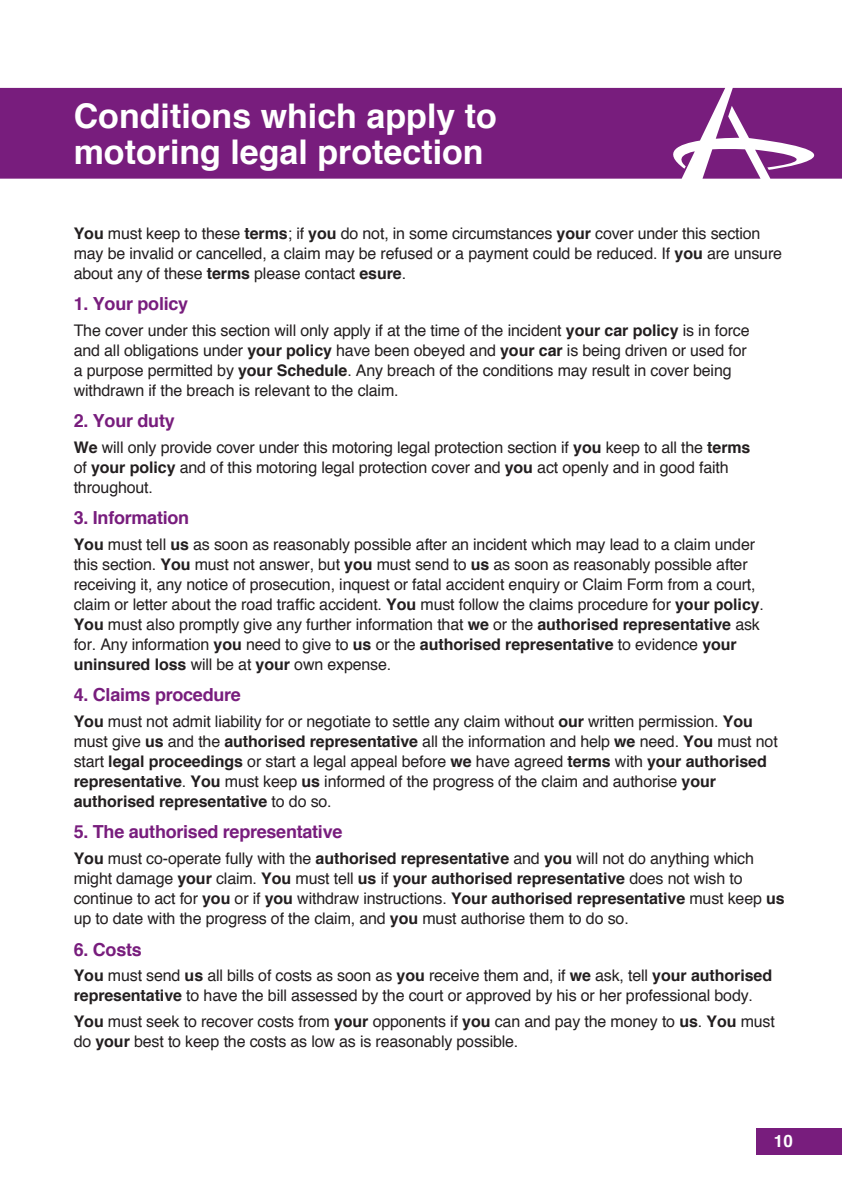
<style>
.page{position:relative;width:842px;height:1191px;background:#fff}
.page>*{position:absolute;margin:0;border:0;box-sizing:border-box;transform-origin:0 0}
.Section_Headings{font:700 34px/36px "Helvetica";color:#fff}
._02_Sub_Heading{font:700 18px "Helvetica";letter-spacing:-.015em;color:#781d7d}
.t1{font:700 17px "Helvetica";color:#fff}
._03_Body_Copy{font:16px/20px "Helvetica";letter-spacing:-.01em;color:#231f20}
.s1{font-weight:700}
</style>
<div class="page">
<div style="left:0;top:88px;width:702px;height:91px;background:#781d7d"></div>
<svg style="left:702px;top:88px;width:140px;height:91px"></svg>
<div style="left:757px;top:1128px;width:85px;height:27px;background:#781d7d"></div>
<p class="Section_Headings" style="left:74px;top:98px;width:425px">Conditions which apply to motoring legal protection</p>
<p class="_03_Body_Copy" style="left:74px;top:224px;width:710px"><span class="s1">You</span> must keep to these <span class="s1">terms</span>; if <span class="s1">you</span> do not, in some circumstances <span class="s1">your</span> cover under this section may be invalid or cancelled, a claim may be refused or a payment could be reduced. If <span class="s1">you</span> are unsure about any of these <span class="s1">terms</span> please contact <span class="s1">esure</span>.</p>
<p class="_02_Sub_Heading" style="left:74px;top:289px;width:116px">1. Your policy</p>
<p class="_03_Body_Copy" style="left:74px;top:321px;width:677px">The cover under this section will only apply if at the time of the incident <span class="s1">your car policy</span> is in force and all obligations under <span class="s1">your policy</span> have been obeyed and <span class="s1">your car</span> is being driven or used for a purpose permitted by <span class="s1">your Schedule</span>. Any breach of the conditions may result in cover being withdrawn if the breach is relevant to the claim.</p>
<p class="_02_Sub_Heading" style="left:74px;top:406px;width:103px">2. Your duty</p>
<p class="_03_Body_Copy" style="left:74px;top:438px;width:678px"><span class="s1">We</span> will only provide cover under this motoring legal protection section if <span class="s1">you</span> keep to all the <span class="s1">terms </span>of <span class="s1">your policy</span> and of this motoring legal protection cover and <span class="s1">you</span> act openly and in good faith throughout.</p>
<p class="_02_Sub_Heading" style="left:74px;top:503px;width:117px">3. Information</p>
<p class="_03_Body_Copy" style="left:74px;top:535px;width:692px"><span class="s1">You</span> must tell <span class="s1">us</span> as soon as reasonably possible after an incident which may lead to a claim under this section. <span class="s1">You</span> must not answer, but <span class="s1">you</span> must send to <span class="s1">us</span> as soon as reasonably possible after receiving it, any notice of prosecution, inquest or fatal accident enquiry or Claim Form from a court, claim or letter about the road traffic accident. <span class="s1">You</span> must follow the claims procedure for <span class="s1">your policy</span>.<br><span class="s1">You</span> must also promptly give any further information that <span class="s1">we</span> or the <span class="s1">authorised representative</span> ask for. Any information <span class="s1">you</span> need to give to <span class="s1">us</span> or the <span class="s1">authorised representative</span> to evidence <span class="s1">your uninsured loss</span> will be at <span class="s1">your</span> own expense.</p>
<p class="_02_Sub_Heading" style="left:74px;top:680px;width:169px">4. Claims procedure</p>
<p class="_03_Body_Copy" style="left:74px;top:712px;width:706px"><span class="s1">You</span> must not admit liability for or negotiate to settle any claim without <span class="s1">our</span> written permission. <span class="s1">You </span>must give <span class="s1">us</span> and the <span class="s1">authorised representative</span> all the information and help <span class="s1">we</span> need. <span class="s1">You</span> must not start <span class="s1">legal proceedings</span> or start a legal appeal before <span class="s1">we</span> have agreed <span class="s1">terms</span> with <span class="s1">your authorised representative</span>. <span class="s1">You</span> must keep <span class="s1">us</span> informed of the progress of the claim and authorise <span class="s1">your authorised representative</span> to do so.</p>
<p class="_02_Sub_Heading" style="left:74px;top:817px;width:270px">5. The authorised representative</p>
<p class="_03_Body_Copy" style="left:74px;top:849px;width:712px"><span class="s1">You</span> must co-operate fully with the <span class="s1">authorised representative</span> and <span class="s1">you</span> will not do anything which might damage <span class="s1">your</span> claim. <span class="s1">You</span> must tell <span class="s1">us</span> if <span class="s1">your authorised representative</span> does not wish to continue to act for <span class="s1">you</span> or if <span class="s1">you</span> withdraw instructions. <span class="s1">Your authorised representative</span> must keep <span class="s1">us </span>up to date with the progress of the claim, and <span class="s1">you</span> must authorise them to do so.</p>
<p class="_02_Sub_Heading" style="left:74px;top:934px;width:70px">6. Costs</p>
<p class="_03_Body_Copy" style="left:74px;top:966px;width:700px"><span class="s1">You</span> must send <span class="s1">us</span> all bills of costs as soon as <span class="s1">you</span> receive them and, if <span class="s1">we</span> ask, tell <span class="s1">your authorised representative</span> to have the bill assessed by the court or approved by his or her professional body.</p>
<p class="_03_Body_Copy" style="left:74px;top:1011px;width:703px"><span class="s1">You</span> must seek to recover costs from <span class="s1">your</span> opponents if <span class="s1">you</span> can and pay the money to <span class="s1">us</span>. <span class="s1">You</span> must do <span class="s1">your</span> best to keep the costs as low as is reasonably possible.</p>
<p class="t1" style="left:774px;top:1127px;width:20px">10</p>
</div>
